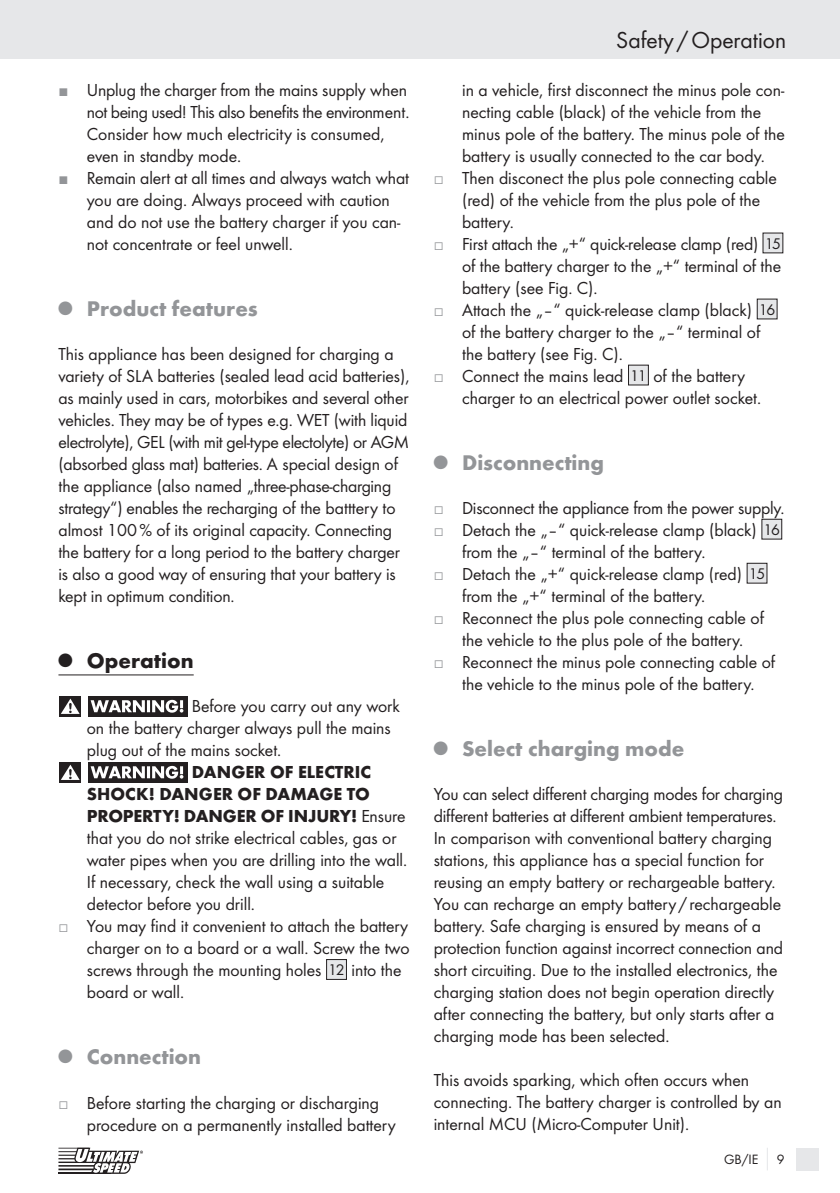
<style>
.page{position:relative;width:840px;height:1193px;background:#fff}
.page>*{position:absolute;margin:0;border:0;box-sizing:border-box;transform-origin:0 0}
.t1{font:24px "Futura Boo";color:#231f20}
.t2{font:700 22px "Futura";color:#939598}
.t3{font:700 22px "Futura";color:#231f20}
.t4{font:18px/22px "Futura Boo";color:#231f20}
.t5{font:700 18px/22px "Futura";color:#231f20}
.t6{font:18px "Futura Boo";letter-spacing:-.025em;color:#231f20}
.t7{font:14px "Futura Boo";color:#231f20}
.s1{font-family:"European Pi Three";color:#939598}
.s2{font-family:"Futura Boo";font-weight:400}
.s3{font-size:16px}
</style>
<div class="page">
<hr style="left:0;top:0;width:2px;height:58px;background:#e6e7e9">
<div style="left:2px;top:0;width:837px;height:58px;background:#e6e7e9"></div>
<div style="left:795px;top:1147px;width:23px;height:23px;background:#e6e7e9"></div>
<hr style="left:58px;top:1147px;width:31px;height:1px;background:#231f20">
<hr style="left:58px;top:1150px;width:34px;height:1px;background:#231f20">
<hr style="left:58px;top:1154px;width:38px;height:1px;background:#231f20">
<hr style="left:58px;top:1157px;width:41px;height:2px;background:#231f20">
<hr style="left:58px;top:1161px;width:44px;height:1px;background:#231f20">
<hr style="left:58px;top:1164px;width:47px;height:2px;background:#231f20">
<hr style="left:58px;top:1168px;width:50px;height:1px;background:#231f20">
<hr style="left:58px;top:1171px;width:53px;height:2px;background:#231f20">
<svg style="left:74px;top:1147px;width:69px;height:26px"></svg>
<hr style="left:58px;top:674px;width:136px;height:1px;background:#231f20">
<div style="left:88px;top:695px;width:99px;height:21px;background:#231f20"></div>
<div style="left:58px;top:695px;width:6px;height:21px;background:#231f20"></div>
<svg style="left:60px;top:695px;width:21px;height:21px"></svg>
<svg style="left:61px;top:698px;width:19px;height:15px"></svg>
<svg style="left:91px;top:699px;width:92px;height:13px"></svg>
<div style="left:88px;top:761px;width:99px;height:21px;background:#231f20"></div>
<div style="left:58px;top:761px;width:6px;height:21px;background:#231f20"></div>
<svg style="left:60px;top:761px;width:21px;height:21px"></svg>
<svg style="left:61px;top:764px;width:19px;height:15px"></svg>
<svg style="left:91px;top:765px;width:92px;height:13px"></svg>
<div style="left:326px;top:959px;width:20px;height:20px;background:#e6e7e9"></div>
<div style="left:326px;top:958px;width:21px;height:21px;border:1px solid #231f20"></div>
<div style="left:762px;top:233px;width:20px;height:20px;background:#e6e7e9"></div>
<div style="left:756px;top:299px;width:20px;height:20px;background:#e6e7e9"></div>
<div style="left:628px;top:365px;width:20px;height:20px;background:#e6e7e9"></div>
<div style="left:761px;top:519px;width:20px;height:20px;background:#e6e7e9"></div>
<div style="left:746px;top:563px;width:20px;height:20px;background:#e6e7e9"></div>
<p class="t4" style="left:58px;top:79px;width:350px"><span class="s1">J</span> Unplug the charger from the mains supply when</p>
<p class="t6" style="left:87px;top:101px;width:324px">not being used! This also benefits the environment.</p>
<p class="t4" style="left:87px;top:123px;width:299px">Consider how much electricity is consumed,</p>
<p class="t4" style="left:87px;top:145px;width:156px">even in standby mode.</p>
<p class="t4" style="left:58px;top:167px;width:352px"><span class="s1">J</span> Remain alert at all times and always watch what</p>
<p class="t4" style="left:87px;top:189px;width:304px">you are doing. Always proceed with caution</p>
<p class="t4" style="left:87px;top:211px;width:315px">and do not use the battery charger if you can-</p>
<p class="t4" style="left:87px;top:233px;width:207px">not concentrate or feel unwell.</p>
<p class="t2" style="left:58px;top:295px;width:201px"><sup>Q</sup> Product features</p>
<p class="t4" style="left:58px;top:343px;width:352px">This appliance has been designed for charging a variety of SLA batteries (sealed lead acid batteries), as mainly used in cars, motorbikes and several other vehicles. They may be of types e.g. WET (with liquid electrolyte), GEL (with mit gel-type electolyte) or AGM (absorbed glass mat) batteries. A special design of the appliance (also named „three-phase-charging strategy“) enables the recharging of the batttery to almost 100% of its original capacity. Connecting the battery for a long period to the battery charger is also a good way of ensuring that your battery is kept in optimum condition.</p>
<p class="t3" style="left:58px;top:647px;width:137px"><sup>Q</sup> Operation</p>
<p class="t4" style="left:87px;top:695px;width:314px;text-indent:105px">Before you carry out any work on the battery charger always pull the mains plug out of the mains socket.</p>
<p class="t5" style="left:87px;top:760px;width:320px;text-indent:105px">DANGER OF ELECTRIC<br>SHOCK! DANGER OF DAMAGE TO<br>PROPERTY! DANGER OF INJURY! <span class="s2">Ensure</span></p>
<p class="t4" style="left:87px;top:827px;width:311px">that you do not strike electrical cables, gas or</p>
<p class="t4" style="left:87px;top:849px;width:322px">water pipes when you are drilling into the wall.</p>
<p class="t4" style="left:87px;top:871px;width:299px">If necessary, check the wall using a suitable</p>
<p class="t4" style="left:87px;top:893px;width:170px">detector before you drill.</p>
<p class="t4" style="left:58px;top:915px;width:351px"><span class="s1">j</span> You may find it convenient to attach the battery</p>
<p class="t4" style="left:87px;top:937px;width:324px">charger on to a board or a wall. Screw the two</p>
<p class="t4" style="left:87px;top:959px;width:316px">screws through the mounting holes <span class="s3">12</span> into the</p>
<p class="t4" style="left:87px;top:981px;width:99px">board or wall.</p>
<p class="t2" style="left:58px;top:1043px;width:144px"><sup>Q</sup> Connection</p>
<p class="t4" style="left:87px;top:1091px;width:310px;text-indent:-28px"><span class="s1">j</span> Before starting the charging or discharging procedure on a permanently installed battery</p>
<h1 class="t1" style="left:616px;top:26px;width:171px">Safety /Operation</h1>
<p class="t4" style="left:462px;top:79px;width:323px">in a vehicle, first disconnect the minus pole con-</p>
<p class="t4" style="left:462px;top:101px;width:301px">necting cable (black) of the vehicle from the</p>
<p class="t4" style="left:462px;top:123px;width:324px">minus pole of the battery. The minus pole of the</p>
<p class="t4" style="left:462px;top:145px;width:304px">battery is usually connected to the car body.</p>
<p class="t4" style="left:433px;top:167px;width:344px"><span class="s1">j</span> Then disconect the plus pole connecting cable</p>
<p class="t4" style="left:462px;top:189px;width:299px">(red) of the vehicle from the plus pole of the</p>
<p class="t4" style="left:462px;top:211px;width:53px">battery.</p>
<p class="t4" style="left:433px;top:233px;width:349px"><span class="s1">j</span> First attach the „+“ quick-release clamp (red) <span class="s3">15</span></p>
<p class="t4" style="left:462px;top:255px;width:320px">of the battery charger to the „+“ terminal of the</p>
<p class="t4" style="left:462px;top:277px;width:137px">battery (see Fig. C).</p>
<p class="t4" style="left:433px;top:299px;width:343px"><span class="s1">j</span> Attach the „–“ quick-release clamp (black) <span class="s3">16</span></p>
<p class="t4" style="left:462px;top:321px;width:299px">of the battery charger to the „–“ terminal of</p>
<p class="t4" style="left:462px;top:343px;width:162px">the battery (see Fig. C).</p>
<p class="t4" style="left:433px;top:365px;width:313px"><span class="s1">j</span> Connect the mains lead <span class="s3">11</span> of the battery</p>
<p class="t4" style="left:462px;top:387px;width:300px">charger to an electrical power outlet socket.</p>
<p class="t2" style="left:433px;top:449px;width:172px"><sup>Q</sup> Disconnecting</p>
<p class="t4" style="left:433px;top:497px;width:352px"><span class="s1">j</span> Disconnect the appliance from the power supply.</p>
<p class="t4" style="left:433px;top:519px;width:347px"><span class="s1">j</span> Detach the „–“ quick-release clamp (black) <span class="s3">16</span></p>
<p class="t4" style="left:462px;top:541px;width:245px">from the „–“ terminal of the battery.</p>
<p class="t4" style="left:433px;top:563px;width:333px"><span class="s1">j</span> Detach the „+“ quick-release clamp (red) <span class="s3">15</span></p>
<p class="t4" style="left:462px;top:585px;width:245px">from the „+“ terminal of the battery.</p>
<p class="t4" style="left:433px;top:607px;width:332px"><span class="s1">j</span> Reconnect the plus pole connecting cable of</p>
<p class="t4" style="left:462px;top:629px;width:283px">the vehicle to the plus pole of the battery.</p>
<p class="t4" style="left:433px;top:651px;width:343px"><span class="s1">j</span> Reconnect the minus pole connecting cable of</p>
<p class="t4" style="left:462px;top:673px;width:294px">the vehicle to the minus pole of the battery.</p>
<p class="t2" style="left:433px;top:735px;width:252px"><sup>Q</sup> Select charging mode</p>
<p class="t4" style="left:433px;top:783px;width:351px">You can select different charging modes for charging different batteries at different ambient temperatures.<br>In comparison with conventional battery charging stations, this appliance has a special function for reusing an empty battery or rechargeable battery.<br>You can recharge an empty battery / rechargeable battery. Safe charging is ensured by means of a protection function against incorrect connection and short circuiting. Due to the installed electronics, the charging station does not begin operation directly after connecting the battery, but only starts after a charging mode has been selected.</p>
<p class="t4" style="left:433px;top:1069px;width:349px">This avoids sparking, which often occurs when connecting. The battery charger is controlled by an internal MCU (Micro-Computer Unit).</p>
<p class="t7" style="left:723px;top:1150px;width:36px">GB/IE</p>
<p class="t7" style="left:776px;top:1150px;width:9px">9</p>
</div>
